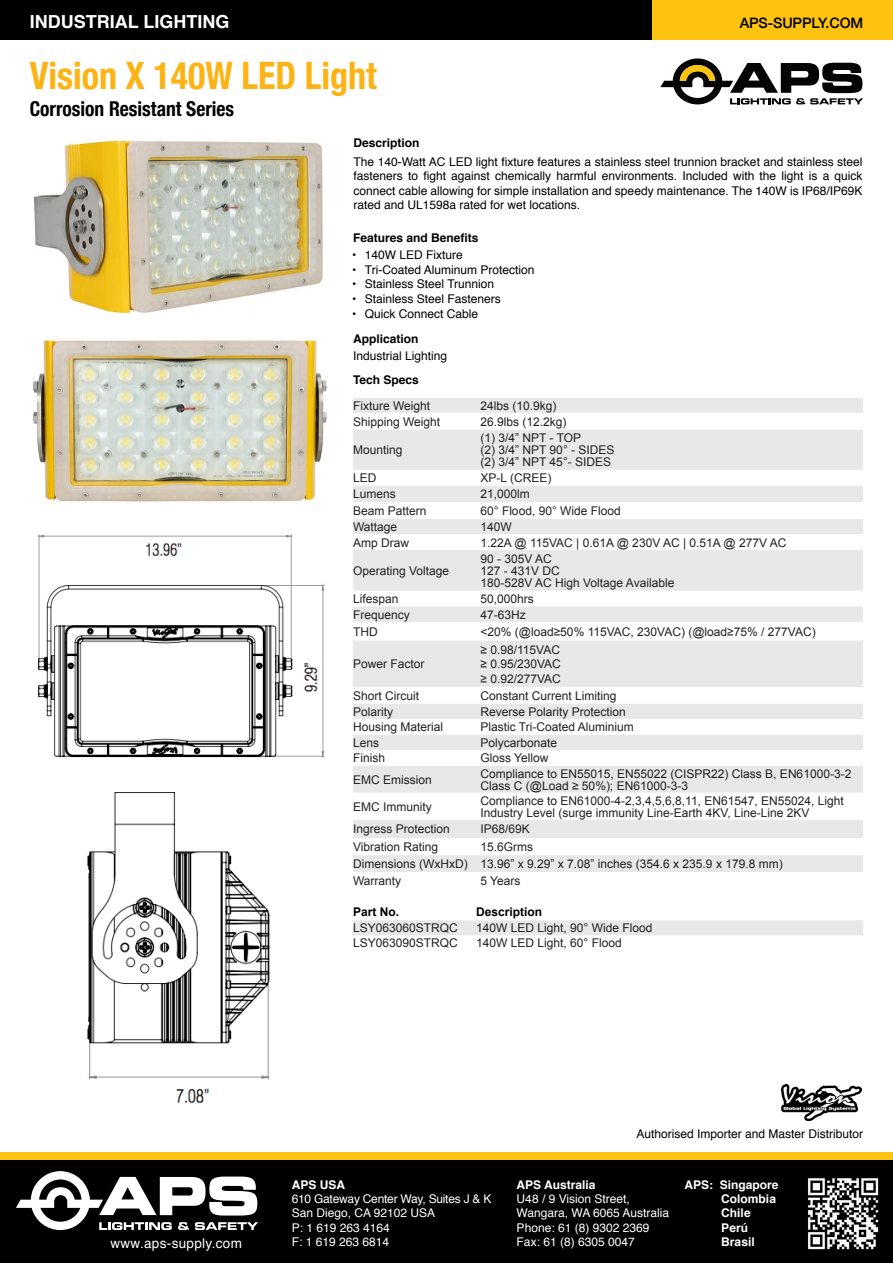
<style>
.page{position:relative;width:893px;height:1263px;background:#fff}
.page>*{position:absolute;margin:0;border:0;box-sizing:border-box;transform-origin:0 0}
.t1{font:700 condensed 37.8px "Helvetica Neue";color:#fbb316;scale:.95 1}
.t2{font:700 condensed 20.4px "Helvetica Neue";color:#000001;scale:.95 1}
.t3{font:700 18px "Helvetica";color:#fff}
.t4{font:500 14.4px "Helvetica Neue";letter-spacing:-.01em;color:#000001}
.t5{font:13.5px "Helvetica";letter-spacing:.025em;color:#fff}
.t6{font:12px/12px "Arial";color:#231f20}
.t7{font:12px/14.4px "Helvetica";color:#000001;text-align:justify}
.t8{font:12px/14.4px "Helvetica";color:#fff}
.t9{font:700 12px/14.4px "Helvetica";color:#fff}
.t10{font:700 12px "Helvetica";color:#000001}
.t11{font:700 12px "Arial";color:#000001}
</style>
<div class="page">
<div style="left:0;top:0;width:652px;height:39px;background:#000001"></div>
<div style="left:652px;top:0;width:241px;height:39px;background:#fec210"></div>
<div style="left:0;top:1153px;width:893px;height:8px;background:#fec210"></div>
<div style="left:0;top:1161px;width:893px;height:102px;background:#000001"></div>
<img style="left:808px;top:1178px;width:71px;height:72px">
<svg style="left:16px;top:1171px;width:242px;height:59px"></svg>
<svg style="left:660px;top:58px;width:203px;height:46px"></svg>
<div style="left:353px;top:398px;width:510px;height:15px;background:#e8e8e9"></div>
<svg style="left:353px;top:430px;width:510px;height:442px;fill:#e8e8e9"></svg>
<div style="left:353px;top:920px;width:510px;height:15px;background:#e8e8e9"></div>
<img style="left:33px;top:140px;width:290px;height:174px">
<img style="left:33px;top:340px;width:294px;height:162px">
<img style="left:37px;top:534px;width:288px;height:224px">
<img style="left:87px;top:792px;width:183px;height:312px">
<img style="left:782px;top:1085px;width:80px;height:36px">
<p class="t3" style="left:30px;top:7px;width:201px">INDUSTRIAL LIGHTING</p>
<p class="t1" style="left:30px;top:44px;width:367px">Vision X 140W LED Light</p>
<p class="t2" style="left:30px;top:92px;width:217px">Corrosion Resistant Series</p>
<p class="t10" style="left:353px;top:134px;width:68px">Description</p>
<p class="t4" style="left:740px;top:12px;width:125px">APS-SUPPLY.COM</p>
<p class="t7" style="left:353px;top:155px;width:511px">The 140-Watt AC LED light fixture features a stainless steel trunnion bracket and stainless steel fasteners to fight against chemically harmful environments. Included with the light is a quick connect cable allowing for simple installation and speedy maintenance. The 140W is IP68/IP69K rated and UL1598a rated for wet locations.</p>
<p class="t10" style="left:353px;top:228px;width:127px">Features and Benefits</p>
<p class="t7" style="left:352px;top:248px;width:112px">• 140W LED Fixture</p>
<p class="t7" style="left:352px;top:262px;width:184px">• Tri-Coated Aluminum Protection</p>
<p class="t7" style="left:352px;top:277px;width:144px">• Stainless Steel Trunnion</p>
<p class="t7" style="left:352px;top:292px;width:150px">• Stainless Steel Fasteners</p>
<p class="t7" style="left:352px;top:307px;width:128px">• Quick Connect Cable</p>
<p class="t10" style="left:353px;top:329px;width:67px">Application</p>
<p class="t7" style="left:353px;top:349px;width:96px">Industrial Lighting</p>
<p class="t10" style="left:353px;top:370px;width:67px">Tech Specs</p>
<p class="t6" style="left:353px;top:400px;width:79px">Fixture Weight</p>
<p class="t6" style="left:480px;top:400px;width:78px">24lbs (10.9kg)</p>
<p class="t6" style="left:353px;top:415px;width:89px">Shipping Weight</p>
<p class="t6" style="left:480px;top:415px;width:88px">26.9lbs (12.2kg)</p>
<p class="t6" style="left:353px;top:444px;width:51px">Mounting</p>
<p class="t6" style="left:480px;top:432px;width:102px">(1) 3/4” NPT - TOP</p>
<p class="t6" style="left:480px;top:444px;width:135px">(2) 3/4” NPT 90° - SIDES</p>
<p class="t6" style="left:480px;top:456px;width:132px">(2) 3/4” NPT 45°- SIDES</p>
<p class="t6" style="left:353px;top:472px;width:25px">LED</p>
<p class="t6" style="left:480px;top:472px;width:72px">XP-L (CREE)</p>
<p class="t6" style="left:353px;top:488px;width:44px">Lumens</p>
<p class="t6" style="left:480px;top:488px;width:51px">21,000lm</p>
<p class="t6" style="left:353px;top:505px;width:75px">Beam Pattern</p>
<p class="t6" style="left:480px;top:505px;width:142px">60° Flood, 90° Wide Flood</p>
<p class="t6" style="left:353px;top:521px;width:46px">Wattage</p>
<p class="t6" style="left:480px;top:521px;width:33px">140W</p>
<p class="t6" style="left:353px;top:536px;width:58px">Amp Draw</p>
<p class="t6" style="left:480px;top:536px;width:307px">1.22A @ 115VAC | 0.61A @ 230V AC | 0.51A @ 277V AC</p>
<p class="t6" style="left:353px;top:565px;width:98px">Operating Voltage</p>
<p class="t6" style="left:480px;top:553px;width:73px">90 - 305V AC</p>
<p class="t6" style="left:480px;top:565px;width:81px">127 - 431V DC</p>
<p class="t6" style="left:480px;top:577px;width:195px">180-528V AC High Voltage Available</p>
<p class="t6" style="left:353px;top:593px;width:47px">Lifespan</p>
<p class="t6" style="left:480px;top:593px;width:55px">50,000hrs</p>
<p class="t6" style="left:353px;top:608px;width:58px">Frequency</p>
<p class="t6" style="left:480px;top:608px;width:47px">47-63Hz</p>
<p class="t6" style="left:353px;top:625px;width:26px">THD</p>
<p class="t6" style="left:480px;top:625px;width:337px">&lt;20% (@load≥50% 115VAC, 230VAC) (@load≥75% / 277VAC)</p>
<p class="t6" style="left:353px;top:658px;width:73px">Power Factor</p>
<p class="t6" style="left:480px;top:644px;width:81px">≥ 0.98/115VAC</p>
<p class="t6" style="left:480px;top:658px;width:82px">≥ 0.95/230VAC</p>
<p class="t6" style="left:480px;top:672px;width:82px">≥ 0.92/277VAC</p>
<p class="t6" style="left:353px;top:689px;width:68px">Short Circuit</p>
<p class="t6" style="left:480px;top:689px;width:138px">Constant Current Limiting</p>
<p class="t6" style="left:353px;top:705px;width:42px">Polarity</p>
<p class="t6" style="left:480px;top:705px;width:147px">Reverse Polarity Protection</p>
<p class="t6" style="left:353px;top:721px;width:92px">Housing Material</p>
<p class="t6" style="left:480px;top:721px;width:155px">Plastic Tri-Coated Aluminium</p>
<p class="t6" style="left:353px;top:737px;width:28px">Lens</p>
<p class="t6" style="left:480px;top:737px;width:78px">Polycarbonate</p>
<p class="t6" style="left:353px;top:752px;width:34px">Finish</p>
<p class="t6" style="left:480px;top:752px;width:70px">Gloss Yellow</p>
<p class="t6" style="left:353px;top:773px;width:80px">EMC Emission</p>
<p class="t6" style="left:480px;top:767px;width:372px">Compliance to EN55015, EN55022 (CISPR22) Class B, EN61000-3-2<br>Class C (@Load ≥ 50%); EN61000-3-3</p>
<p class="t6" style="left:353px;top:800px;width:80px">EMC Immunity</p>
<p class="t6" style="left:480px;top:794px;width:365px">Compliance to EN61000-4-2,3,4,5,6,8,11, EN61547, EN55024, Light<br>Industry Level (surge immunity Line-Earth 4KV, Line-Line 2KV</p>
<p class="t6" style="left:353px;top:823px;width:98px">Ingress Protection</p>
<p class="t6" style="left:480px;top:823px;width:51px">IP68/69K</p>
<p class="t6" style="left:353px;top:841px;width:87px">Vibration Rating</p>
<p class="t6" style="left:480px;top:841px;width:54px">15.6Grms</p>
<p class="t6" style="left:353px;top:858px;width:116px">Dimensions (WxHxD)</p>
<p class="t6" style="left:480px;top:858px;width:304px">13.96” x 9.29” x 7.08” inches (354.6 x 235.9 x 179.8 mm)</p>
<p class="t6" style="left:353px;top:875px;width:50px">Warranty</p>
<p class="t6" style="left:480px;top:875px;width:42px">5 Years</p>
<p class="t11" style="left:353px;top:904px;width:48px">Part No.</p>
<p class="t11" style="left:476px;top:904px;width:68px">Description</p>
<p class="t6" style="left:353px;top:922px;width:106px">LSY063060STRQC</p>
<p class="t6" style="left:476px;top:922px;width:178px">140W LED Light, 90° Wide Flood</p>
<p class="t6" style="left:353px;top:937px;width:106px">LSY063090STRQC</p>
<p class="t6" style="left:476px;top:937px;width:147px">140W LED Light, 60° Flood</p>
<p class="t5" style="left:110px;top:1233px;width:133px">www.aps-supply.com</p>
<p class="t9" style="left:292px;top:1177px;width:55px">APS USA</p>
<p class="t8" style="left:292px;top:1192px;width:201px">610 Gateway Center Way, Suites J &amp; K<br>San Diego, CA 92102 USA<br>P: 1 619 263 4164<br>F: 1 619 263 6814</p>
<p class="t7" style="left:636px;top:1127px;width:228px">Authorised Importer and Master Distributor</p>
<p class="t9" style="left:517px;top:1177px;width:80px">APS Australia</p>
<p class="t8" style="left:517px;top:1192px;width:154px">U48 / 9 Vision Street,<br>Wangara, WA 6065 Australia<br>Phone: 61 (8) 9302 2369<br>Fax: 61 (8) 6305 0047</p>
<p class="t9" style="left:721px;top:1177px;width:59px;text-indent:-37px">APS: Singapore<br>Colombia<br>Chile<br>Perú<br>Brasil</p>
</div>
